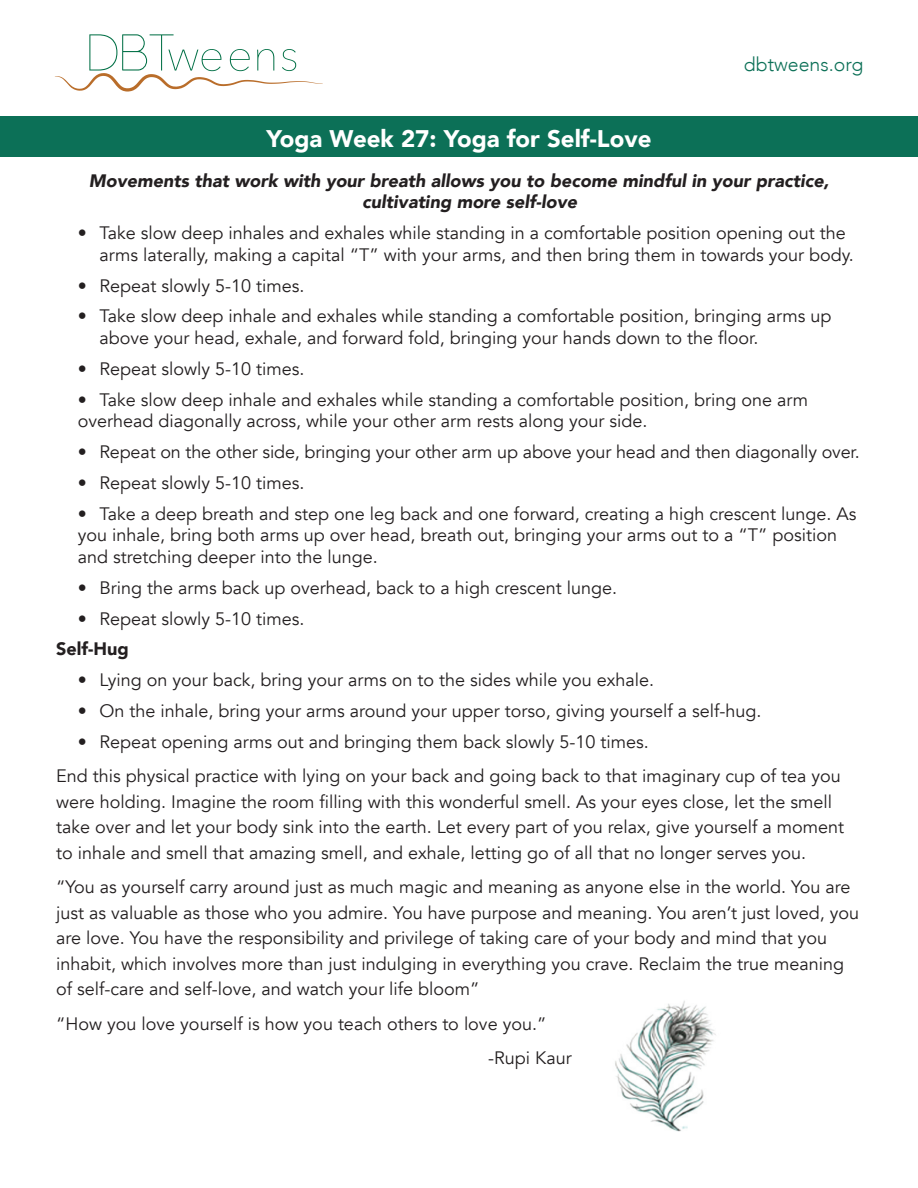
<style>
.page{position:relative;width:918px;height:1188px;background:#fff}
.page>*{position:absolute;margin:0;border:0;box-sizing:border-box;transform-origin:0 0}
.t1{font:900 24px "Avenir";color:#fff}
.t2{font:300 19.5px "Avenir";color:#0c7057}
.t3{font:18px/25.5px "Avenir";color:#231f20}
.t4{font:italic 900 18px/21.8px "Avenir";color:#231f20}
.t5{font:900 18px "Avenir";color:#231f20}
</style>
<div class="page">
<div style="left:0;top:116px;width:918px;height:41px;background:#0c7057"></div>
<svg style="left:55px;top:34px;width:268px;height:58px"></svg>
<img style="left:615px;top:1001px;width:101px;height:131px">
<h1 class="t1" style="left:266px;top:118px;width:387px">Yoga Week 27: Yoga for Self-Love</h1>
<p class="t2" style="left:744px;top:53px;width:121px">dbtweens.org</p>
<p class="t4" style="left:362px;top:169px;width:468px;text-indent:-274px">Movements that work with your breath allows you to become mindful in your practice, cultivating more self-love</p>
<p class="t3" style="left:99px;top:222px;width:756px;line-height:21.8px;text-indent:-22px">• Take slow deep inhales and exhales while standing in a comfortable position opening out the arms laterally, making a capital “T” with your arms, and then bring them in towards your body.</p>
<p class="t3" style="left:78px;top:273px;width:228px">• Repeat slowly 5-10 times.</p>
<p class="t3" style="left:99px;top:306px;width:734px;line-height:21.8px;text-indent:-22px">• Take slow deep inhale and exhales while standing a comfortable position, bringing arms up above your head, exhale, and forward fold, bringing your hands down to the floor.</p>
<p class="t3" style="left:78px;top:356px;width:228px">• Repeat slowly 5-10 times.</p>
<p class="t3" style="left:78px;top:389px;width:732px;line-height:21.8px">• Take slow deep inhale and exhales while standing a comfortable position, bring one arm overhead diagonally across, while your other arm rests along your side.</p>
<p class="t3" style="left:78px;top:439px;width:783px">• Repeat on the other side, bringing your other arm up above your head and then diagonally over.</p>
<p class="t3" style="left:78px;top:470px;width:228px">• Repeat slowly 5-10 times.</p>
<p class="t3" style="left:78px;top:503px;width:780px;line-height:21.8px">• Take a deep breath and step one leg back and one forward, creating a high crescent lunge. As you inhale, bring both arms up over head, breath out, bringing your arms out to a “T” position and stretching deeper into the lunge.</p>
<p class="t3" style="left:78px;top:575px;width:541px">• Bring the arms back up overhead, back to a high crescent lunge.</p>
<p class="t3" style="left:78px;top:606px;width:228px">• Repeat slowly 5-10 times.</p>
<p class="t5" style="left:56px;top:634px;width:74px">Self-Hug</p>
<p class="t3" style="left:78px;top:667px;width:578px">• Lying on your back, bring your arms on to the sides while you exhale.</p>
<p class="t3" style="left:78px;top:698px;width:685px">• On the inhale, bring your arms around your upper torso, giving yourself a self-hug.</p>
<p class="t3" style="left:56px;top:724px;width:786px;line-height:34.5px;text-indent:22px">• Repeat opening arms out and bringing them back slowly 5-10 times.<br>End this physical practice with lying on your back and going back to that imaginary cup of tea you</p>
<p class="t3" style="left:56px;top:789px;width:790px">were holding. Imagine the room filling with this wonderful smell. As your eyes close, let the smell take over and let your body sink into the earth. Let every part of you relax, give yourself a moment to inhale and smell that amazing smell, and exhale, letting go of all that no longer serves you.</p>
<p class="t3" style="left:56px;top:874px;width:804px">“You as yourself carry around just as much magic and meaning as anyone else in the world. You are just as valuable as those who you admire. You have purpose and meaning. You aren’t just loved, you are love. You have the responsibility and privilege of taking care of your body and mind that you inhabit, which involves more than just indulging in everything you crave. Reclaim the true meaning of self-care and self-love, and watch your life bloom”</p>
<p class="t3" style="left:488px;top:1006px;width:85px;line-height:34.5px;text-indent:-432px">“How you love yourself is how you teach others to love you.” -Rupi Kaur</p>
</div>
